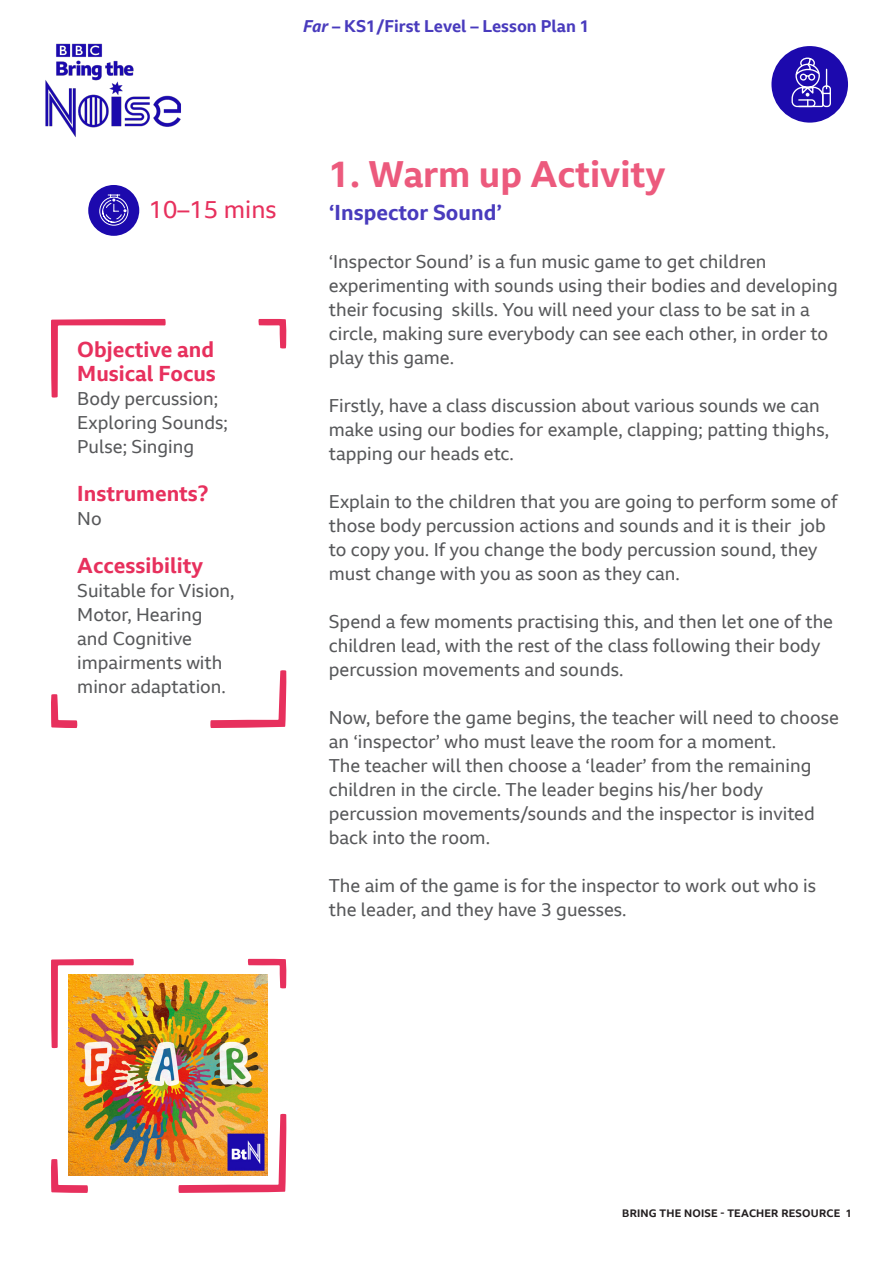
<style>
.page{position:relative;width:893px;height:1263px;background:#fff}
.page>*{position:absolute;margin:0;border:0;box-sizing:border-box;transform-origin:0 0}
.t1{font:700 36px "BBC Reith Sans";color:#ec5a7d}
.t2{font:24px "BBC Reith Sans";color:#e7305d}
.t3{font:700 21px/24px "BBC Reith Sans";color:#e7305d}
.t4{font:700 21px "BBC Reith Sans";color:#493bbd}
.t5{font:18px/24px "BBC Reith Sans";color:#57585a}
.t6{font:700 16.5px "BBC Reith Sans";color:#493bbd}
.t7{font:700 10.5px "BBC Reith Sans";letter-spacing:.02em;color:#231f20}
.s1{font-style:italic}
</style>
<div class="page">
<div style="left:771px;top:46px;width:77px;height:77px;background:#1c09ad;border-radius:50%"></div>
<svg style="left:791px;top:57px;width:40px;height:51px"></svg>
<img style="left:45px;top:43px;width:136px;height:94px">
<svg style="left:210px;top:670px;width:77px;height:58px"></svg>
<svg style="left:51px;top:319px;width:115px;height:79px"></svg>
<svg style="left:51px;top:694px;width:27px;height:34px"></svg>
<svg style="left:258px;top:319px;width:29px;height:30px"></svg>
<div style="left:88px;top:185px;width:51px;height:51px;background:#1c09ad;border-radius:50%"></div>
<svg style="left:99px;top:194px;width:30px;height:32px"></svg>
<svg style="left:178px;top:1113px;width:109px;height:80px"></svg>
<svg style="left:51px;top:959px;width:83px;height:89px"></svg>
<svg style="left:51px;top:1159px;width:37px;height:34px"></svg>
<svg style="left:248px;top:959px;width:39px;height:29px"></svg>
<img style="left:68px;top:974px;width:199px;height:201px">
<p class="t6" style="left:303px;top:16px;width:288px"><span class="s1">Far</span> – KS1/First Level – Lesson Plan 1</p>
<p class="t2" style="left:149px;top:194px;width:129px">10–15 mins</p>
<p class="t3" style="left:77px;top:337px;width:140px">Objective and<br>Musical Focus</p>
<p class="t5" style="left:77px;top:386px;width:152px">Body percussion;<br>Exploring Sounds;<br>Pulse; Singing</p>
<p class="t3" style="left:77px;top:481px;width:133px">Instruments?</p>
<p class="t5" style="left:77px;top:506px;width:26px">No</p>
<p class="t3" style="left:77px;top:553px;width:127px">Accessibility</p>
<p class="t5" style="left:77px;top:578px;width:159px">Suitable for Vision,<br>Motor, Hearing and Cognitive impairments with minor adaptation.</p>
<p class="t1" style="left:329px;top:151px;width:338px">1. Warm up Activity</p>
<p class="t4" style="left:329px;top:199px;width:175px">‘Inspector Sound’</p>
<p class="t5" style="left:329px;top:250px;width:511px">‘Inspector Sound’ is a fun music game to get children experimenting with sounds using their bodies and developing their focusing skills. You will need your class to be sat in a circle, making sure everybody can see each other, in order to play this game.</p>
<p class="t5" style="left:329px;top:394px;width:502px">Firstly, have a class discussion about various sounds we can make using our bodies for example, clapping; patting thighs, tapping our heads etc.</p>
<p class="t5" style="left:329px;top:490px;width:510px">Explain to the children that you are going to perform some of those body percussion actions and sounds and it is their job to copy you. If you change the body percussion sound, they must change with you as soon as they can.</p>
<p class="t5" style="left:329px;top:610px;width:506px">Spend a few moments practising this, and then let one of the children lead, with the rest of the class following their body percussion movements and sounds.</p>
<p class="t5" style="left:329px;top:706px;width:512px">Now, before the game begins, the teacher will need to choose an ‘inspector’ who must leave the room for a moment.<br>The teacher will then choose a ‘leader’ from the remaining children in the circle. The leader begins his/her body percussion movements/sounds and the inspector is invited back into the room.</p>
<p class="t5" style="left:329px;top:874px;width:489px">The aim of the game is for the inspector to work out who is the leader, and they have 3 guesses.</p>
<p class="t7" style="left:622px;top:1207px;width:231px">BRING THE NOISE - TEACHER RESOURCE 1</p>
</div>
